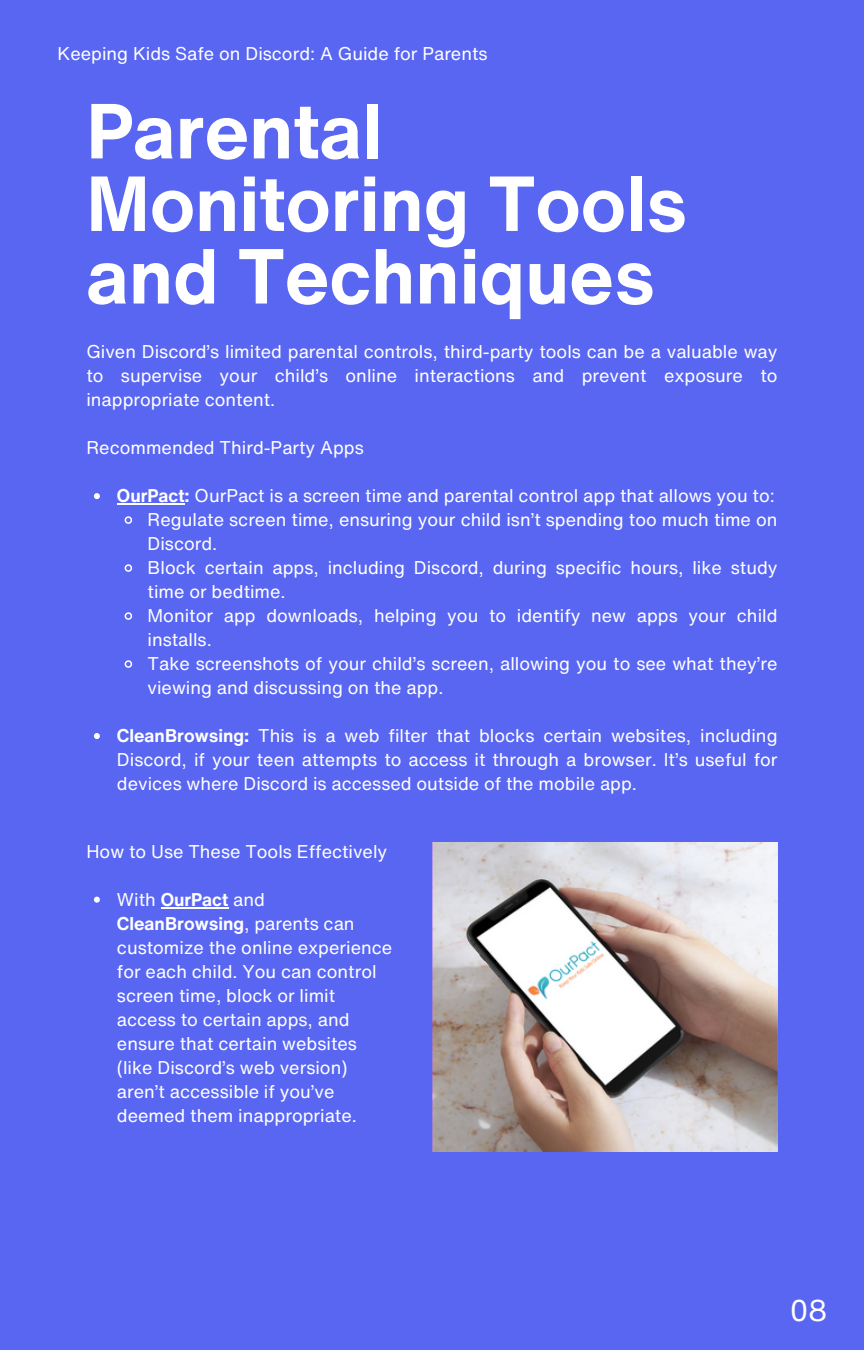
<style>
.page{position:relative;width:864px;height:1350px;background:#5966f2}
.page>*{position:absolute;margin:0;border:0;box-sizing:border-box;transform-origin:0 0}
.t1{font:700 76.5px/72.5px "Helvetica Now Text";color:#fff}
.t2{font:29.25px "Helvetica Now Text";color:#fff}
.t3{font:18px/24.1px "Helvetica Now Text";color:#fff}
.s1{font-weight:700}
</style>
<div class="page">
<svg style="left:94px;top:493px;width:6px;height:6px"></svg>
<hr style="left:117px;top:504px;width:68px;height:1px;background:#fff">
<svg style="left:124px;top:516px;width:9px;height:8px"></svg>
<svg style="left:124px;top:564px;width:9px;height:8px"></svg>
<svg style="left:124px;top:612px;width:9px;height:8px"></svg>
<svg style="left:124px;top:660px;width:9px;height:8px"></svg>
<svg style="left:94px;top:733px;width:6px;height:6px"></svg>
<img style="left:432px;top:843px;width:346px;height:308px">
<svg style="left:94px;top:897px;width:6px;height:6px"></svg>
<hr style="left:161px;top:907px;width:67px;height:2px;background:#fff">
<p class="t3" style="left:58px;top:42px;width:432px">Keeping Kids Safe on Discord: A Guide for Parents</p>
<p class="t1" style="left:86px;top:93px;width:602px">Parental<br>Monitoring Tools and Techniques</p>
<p class="t3" style="left:86px;top:339px;width:693px;text-align:justify">Given Discord’s limited parental controls, third-party tools can be a valuable way to supervise your child’s online interactions and prevent exposure to inappropriate content.</p>
<h1 class="t3" style="left:86px;top:435px;width:279px">Recommended Third-Party Apps</h1>
<p class="t3" style="left:117px;top:483px;width:659px"><span class="s1">OurPact:</span> OurPact is a screen time and parental control app that allows you to:</p>
<p class="t3" style="left:148px;top:507px;width:631px">Regulate screen time, ensuring your child isn’t spending too much time on<br>Discord.</p>
<p class="t3" style="left:148px;top:555px;width:631px">Block certain apps, including Discord, during specific hours, like study time or bedtime.</p>
<p class="t3" style="left:148px;top:603px;width:631px">Monitor app downloads, helping you to identify new apps your child installs.</p>
<p class="t3" style="left:148px;top:651px;width:632px">Take screenshots of your child’s screen, allowing you to see what they’re viewing and discussing on the app.</p>
<p class="t3" style="left:117px;top:723px;width:662px;text-align:justify"><span class="s1">CleanBrowsing:</span> This is a web filter that blocks certain websites, including Discord, if your teen attempts to access it through a browser. It’s useful for devices where Discord is accessed outside of the mobile app.</p>
<p class="t3" style="left:86px;top:839px;width:302px">How to Use These Tools Effectively</p>
<p class="t3" style="left:117px;top:887px;width:277px">With <span class="s1">OurPact</span> and<br><span class="s1">CleanBrowsing</span>, parents can customize the online experience for each child. You can control screen time, block or limit access to certain apps, and ensure that certain websites (like Discord’s web version) aren’t accessible if you’ve deemed them inappropriate.</p>
<p class="t2" style="left:790px;top:1288px;width:39px">08</p>
</div>
